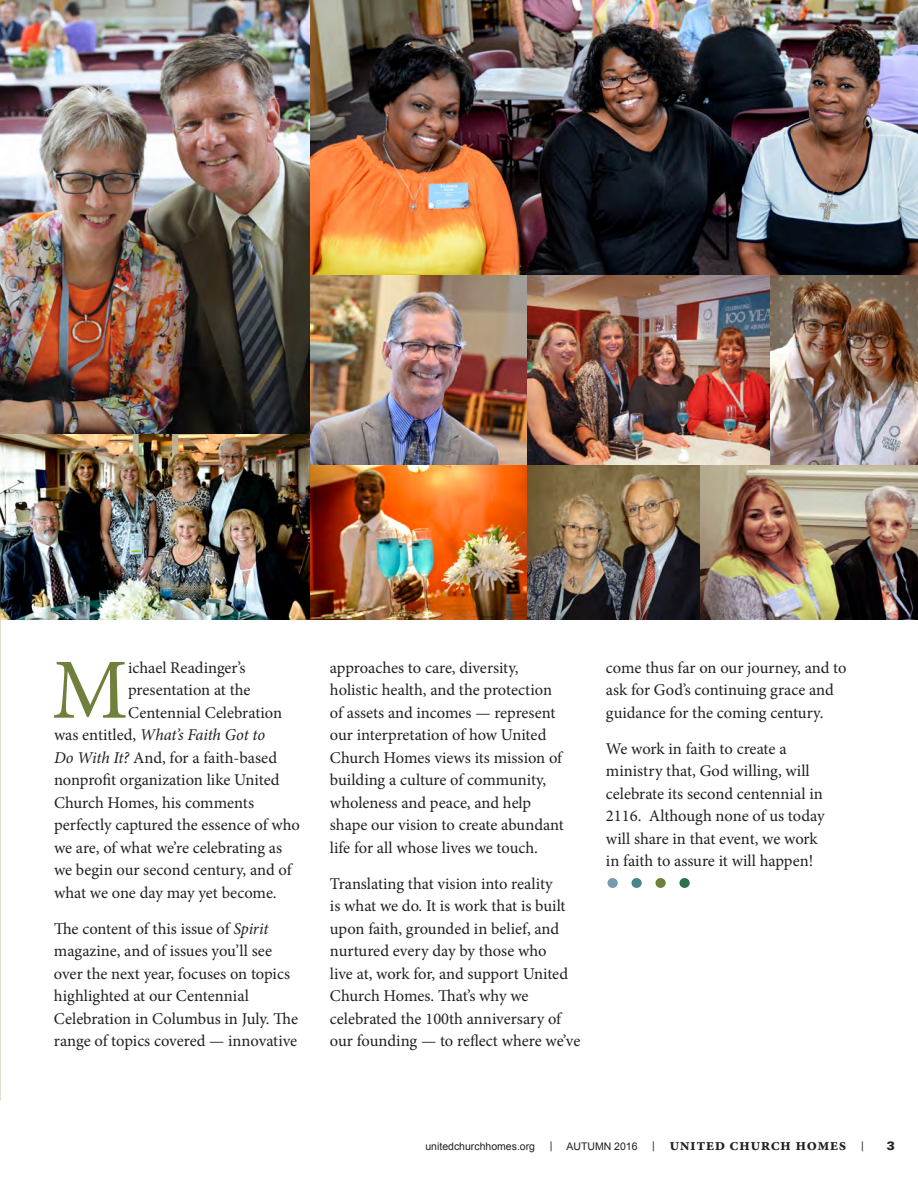
<style>
.page{position:relative;width:918px;height:1188px;background:#fff}
.page>*{position:absolute;margin:0;border:0;box-sizing:border-box;transform-origin:0 0}
.Body{font:85.8px "Minion Pro";color:#6f803d}
.Body-2{font:16.5px/22.5px "Minion Pro";color:#231f20}
.Body-3{font:italic 16.5px "Minion Pro";letter-spacing:-.01em;color:#231f20}
.t1{font:700 16.5px "Minion Pro";letter-spacing:.025em;color:#231f20}
.t2{font:900 12px "Univers";color:#231f20}
.t3{font:10.5px "Arial";color:#231f20}
.s1{font-style:normal}
.s2{font-style:italic}
.s3{font-family:"Arial";font-weight:400;font-size:10.5px}
</style>
<div class="page">
<img style="left:0;top:0;width:918px;height:619px">
<hr style="left:0;top:456px;width:1px;height:163px;background:#fff">
<div style="left:608px;top:878px;width:10px;height:10px;background:#7898ac;border-radius:50%"></div>
<div style="left:631px;top:878px;width:11px;height:10px;background:#48858e;border-radius:50%"></div>
<div style="left:655px;top:878px;width:11px;height:10px;background:#6f803d;border-radius:50%"></div>
<div style="left:679px;top:878px;width:11px;height:10px;background:#2f6f51;border-radius:50%"></div>
<p class="Body" style="left:52px;top:633px;width:78px">M</p>
<p class="Body-2" style="left:128px;top:656px;width:119px">ichael Readinger’s</p>
<p class="Body-2" style="left:128px;top:679px;width:124px">presentation at the</p>
<p class="Body-2" style="left:128px;top:701px;width:155px">Centennial Celebration</p>
<p class="Body-3" style="left:54px;top:724px;width:213px"><span class="s1">was entitled,</span> What’s Faith Got to</p>
<p class="Body-2" style="left:54px;top:746px;width:225px"><span class="s2">Do With It?</span> And, for a faith-based</p>
<p class="Body-2" style="left:54px;top:769px;width:227px">nonprofit organization like United</p>
<p class="Body-2" style="left:54px;top:791px;width:202px">Church Homes, his comments</p>
<p class="Body-2" style="left:54px;top:814px;width:247px">perfectly captured the essence of who</p>
<p class="Body-2" style="left:54px;top:836px;width:230px">we are, of what we’re celebrating as</p>
<p class="Body-2" style="left:54px;top:859px;width:241px">we begin our second century, and of</p>
<p class="Body-2" style="left:54px;top:881px;width:224px">what we one day may yet become.</p>
<p class="Body-2" style="left:54px;top:917px;width:246px">The content of this issue of <span class="s2">Spirit </span>magazine, and of issues you’ll see over the next year, focuses on topics highlighted at our Centennial Celebration in Columbus in July. The range of topics covered — innovative</p>
<p class="Body-2" style="left:330px;top:656px;width:235px">approaches to care, diversity, holistic health, and the protection of assets and incomes — represent our interpretation of how United Church Homes views its mission of building a culture of community, wholeness and peace, and help shape our vision to create abundant life for all whose lives we touch.</p>
<p class="Body-2" style="left:330px;top:872px;width:252px">Translating that vision into reality<br>is what we do. It is work that is built upon faith, grounded in belief, and nurtured every day by those who<br>live at, work for, and support United Church Homes. That’s why we celebrated the 100th anniversary of our founding — to reflect where we’ve</p>
<p class="Body-2" style="left:606px;top:656px;width:242px">come thus far on our journey, and to ask for God’s continuing grace and guidance for the coming century.</p>
<p class="Body-2" style="left:606px;top:737px;width:220px">We work in faith to create a ministry that, God willing, will celebrate its second centennial in<br>2116. Although none of us today will share in that event, we work in faith to assure it will happen!</p>
<p class="t3" style="left:425px;top:1140px;width:111px">unitedchurchhomes.org</p>
<p class="t3" style="left:550px;top:1138px;width:4px">|</p>
<p class="t3" style="left:566px;top:1140px;width:73px">AUTUMN 2016</p>
<p class="t1" style="left:652px;top:1133px;width:196px"><span class="s3">|</span> UNITED CHURCH HOMES</p>
<p class="t3" style="left:861px;top:1138px;width:4px">|</p>
<p class="t2" style="left:887px;top:1138px;width:10px">3</p>
</div>
